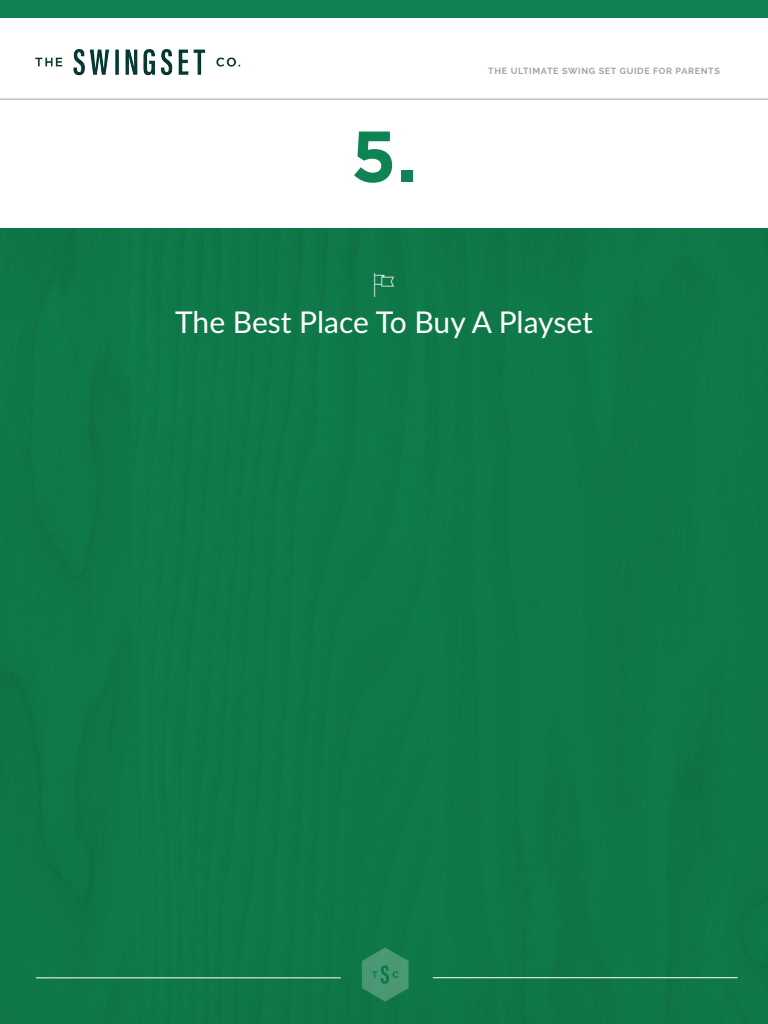
<style>
.page{position:relative;width:768px;height:1024px;background:#fff}
.page>*{position:absolute;margin:0;border:0;box-sizing:border-box;transform-origin:0 0}
.Section{font:700 72px "Gotham";color:#108354}
.Section_Text{font:30px "Lato";letter-spacing:-.005em;color:#fff}
.Section_Text-2{font:24px "linea basic 10";color:#fff}
.t1{font:700 9px "Raleway";letter-spacing:.07em;color:#a5a3a0}
</style>
<div class="page">
<div style="left:0;top:228px;width:768px;height:796px;background:#0f7847"></div>
<img style="left:359px;top:947px;width:53px;height:55px">
<hr style="left:36px;top:978px;width:305px;height:1px;background:#fff">
<hr style="left:433px;top:978px;width:305px;height:1px;background:#fff">
<div style="left:0;top:0;width:768px;height:18px;background:#108354"></div>
<img style="left:35px;top:48px;width:206px;height:28px">
<hr style="left:0;top:99px;width:768px;height:1px;background:#a5a3a0">
<p class="Section" style="left:351px;top:109px;width:67px">5.</p>
<p class="t1" style="left:488px;top:66px;width:233px">THE ULTIMATE SWING SET GUIDE FOR PARENTS</p>
<p class="Section_Text-2" style="left:372px;top:275px;width:25px">L</p>
<p class="Section_Text" style="left:175px;top:301px;width:419px">The Best Place To Buy A Playset</p>
</div>
